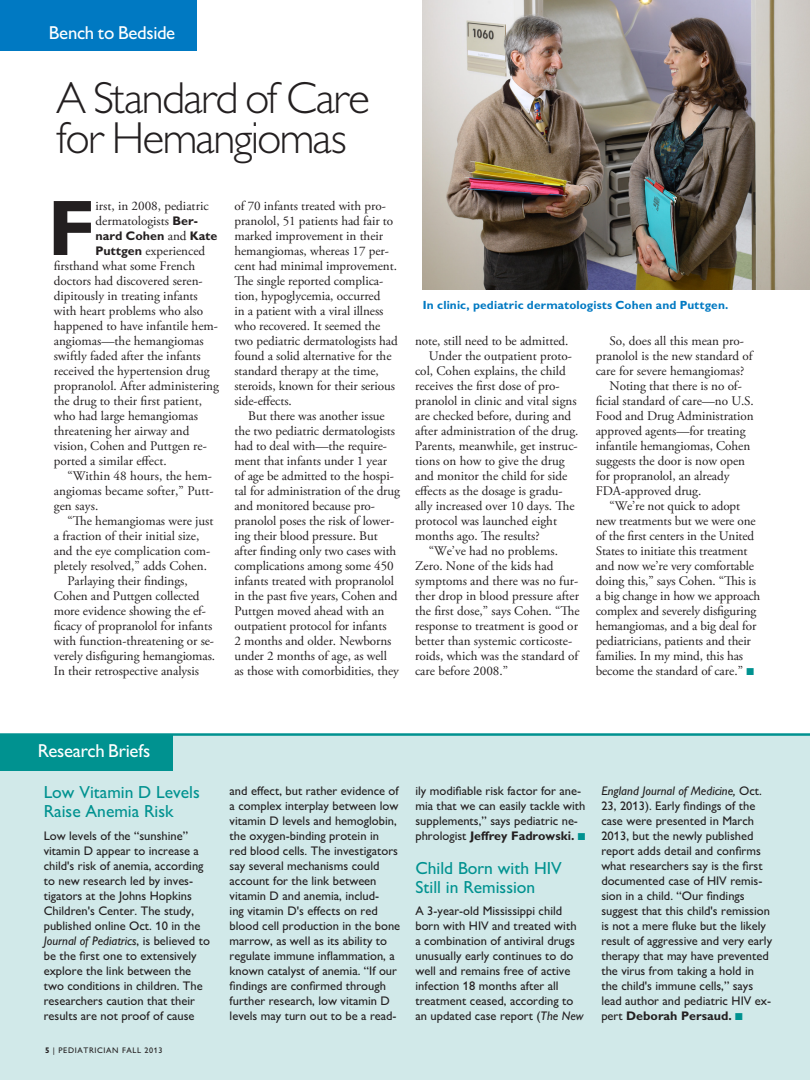
<style>
.page{position:relative;width:810px;height:1080px;background:#fff}
.page>*{position:absolute;margin:0;border:0;box-sizing:border-box;transform-origin:0 0}
.text__1_drop{font:700 79.12px "Gill Sans MT Std";color:#231f20}
._36_head{font:300 45px/40px "Gill Sans MT Std";letter-spacing:-.035em;color:#231f20}
.t1{font:500 18.75px "Gill Sans MT Std";letter-spacing:-.015em;color:#fff}
.Research_Notes_hed{font:500 17.5px/18.8px "Gill Sans MT Std";color:#009290}
.text__2{font:13.12px/15px "Adobe Garamond Pro";letter-spacing:-.005em;color:#231f20}
.text__1_drop-2{font:13.12px/15px "Adobe Garamond Pro";color:#231f20}
.sidebar__1{font:500 12.5px/15px "Gill Sans MT Std";color:#231f20}
.text__1_drop-3{font:700 12.5px "Gill Sans MT Std";color:#231f20}
.t2{font:700 11.88px "Gill Sans MT Std";letter-spacing:.01em;color:#0079c2}
.t3{font:500 8.12px "Gill Sans MT Std";letter-spacing:.075em;color:#231f20}
.s1{font-family:"Gill Sans MT Std";font-weight:700;font-size:12.5px}
.s2{font-family:"Adobe Garamond Pro";font-weight:400;font-size:13.12px}
.s3{color:#009290}
.s4{font-style:italic}
.s5{font-weight:700}
</style>
<div class="page">
<div style="left:0;top:0;width:196px;height:51px;background:#0079c2"></div>
<div style="left:0;top:736px;width:810px;height:344px;background:#d1e9e9"></div>
<div style="left:0;top:735px;width:172px;height:36px;background:#009290"></div>
<hr style="left:0;top:733px;width:810px;height:3px;background:#009290">
<img style="left:423px;top:0;width:387px;height:290px">
<p class="t1" style="left:49px;top:22px;width:128px">Bench to Bedside</p>
<p class="_36_head" style="left:56px;top:78px;width:315px">A Standard of Care for Hemangiomas</p>
<p class="text__1_drop" style="left:48px;top:179px;width:49px">F</p>
<p class="text__1_drop-2" style="left:96px;top:199px;width:115px">irst, in 2008, pediatric dermatologists <span class="s1">Ber-</span></p>
<p class="text__2" style="left:234px;top:199px;width:165px">of 70 infants treated with pro&shy;pranolol, 51 patients had fair to marked improvement in their hemangiomas, whereas 17 per&shy;cent had minimal improvement.<br>The single reported complica&shy;tion, hypoglycemia, occurred<br>in a patient with a viral illness who recovered. It seemed the two pediatric dermatologists had found a solid alternative for the standard therapy at the time, steroids, known for their serious side-effects.</p>
<p class="text__2" style="left:234px;top:409px;width:167px;text-indent:14px">But there was another issue the two pediatric dermatologists had to deal with—the require&shy;ment that infants under 1 year of age be admitted to the hospi&shy;tal for administration of the drug and monitored because pro&shy;pranolol poses the risk of lower&shy;ing their blood pressure. But after finding only two cases with complications among some 450 infants treated with propranolol in the past five years, Cohen and<br>Puttgen moved ahead with an outpatient protocol for infants<br>2 months and older. Newborns under 2 months of age, as well<br>as those with comorbidities, they</p>
<p class="text__1_drop-3" style="left:96px;top:228px;width:124px">nard Cohen <span class="s2">and</span> Kate</p>
<p class="text__1_drop-2" style="left:54px;top:244px;width:167px;text-indent:42px"><span class="s1">Puttgen</span> experienced firsthand what some French doctors had discovered seren&shy;dipitously in treating infants with heart problems who also happened to have infantile hem&shy;angiomas—the hemangiomas swiftly faded after the infants received the hypertension drug propranolol. After administering the drug to their first patient, who had large hemangiomas threatening her airway and vision, Cohen and Puttgen re&shy;ported a similar effect.</p>
<p class="text__2" style="left:54px;top:469px;width:162px;text-indent:14px">“Within 48 hours, the hem&shy;angiomas became softer,” Putt&shy;gen says.</p>
<p class="text__2" style="left:54px;top:514px;width:161px;text-indent:14px">“The hemangiomas were just a fraction of their initial size, and the eye complication com&shy;pletely resolved,” adds Cohen.</p>
<p class="text__2" style="left:54px;top:574px;width:163px;text-indent:14px">Parlaying their findings,<br>Cohen and Puttgen collected more evidence showing the ef&shy;ficacy of propranolol for infants with function-threatening or se&shy;verely disfiguring hemangiomas.<br>In their retrospective analysis</p>
<p class="t2" style="left:423px;top:298px;width:307px">In clinic, pediatric dermatologists Cohen and Puttgen.</p>
<p class="text__2" style="left:415px;top:334px;width:155px">note, still need to be admitted.</p>
<p class="text__2" style="left:415px;top:349px;width:165px;text-indent:14px">Under the outpatient proto&shy;col, Cohen explains, the child receives the first dose of pro&shy;pranolol in clinic and vital signs are checked before, during and after administration of the drug.<br>Parents, meanwhile, get instruc&shy;tions on how to give the drug and monitor the child for side effects as the dosage is gradu&shy;ally increased over 10 days. The protocol was launched eight months ago. The results?</p>
<p class="text__2" style="left:415px;top:544px;width:166px;text-indent:14px">“We’ve had no problems.<br>Zero. None of the kids had symptoms and there was no fur&shy;ther drop in blood pressure after the first dose,” says Cohen. “The response to treatment is good or better than systemic corticoste&shy;roids, which was the standard of care before 2008.”</p>
<p class="text__2" style="left:596px;top:334px;width:158px;text-indent:14px">So, does all this mean pro&shy;pranolol is the new standard of care for severe hemangiomas?</p>
<p class="text__2" style="left:596px;top:379px;width:160px;text-indent:14px">Noting that there is no of&shy;ficial standard of care—no U.S.<br>Food and Drug Administration approved agents—for treating infantile hemangiomas, Cohen suggests the door is now open for propranolol, an already<br>FDA-approved drug.</p>
<p class="text__2" style="left:596px;top:499px;width:166px;text-indent:14px">“We’re not quick to adopt new treatments but we were one of the first centers in the United<br>States to initiate this treatment and now we’re very comfortable doing this,” says Cohen. “This is a big change in how we approach complex and severely disfiguring hemangiomas, and a big deal for pediatricians, patients and their families. In my mind, this has become the standard of care.” <span class="s3">■</span></p>
<p class="t1" style="left:38px;top:739px;width:114px">Research Briefs</p>
<p class="Research_Notes_hed" style="left:44px;top:783px;width:158px">Low Vitamin D Levels<br>Raise Anemia Risk</p>
<p class="sidebar__1" style="left:44px;top:828px;width:168px">Low levels of the “sunshine” vitamin D appear to increase a child's risk of anemia, according to new research led by inves&shy;tigators at the Johns Hopkins<br>Children's Center. The study, published online Oct. 10 in the<br><span class="s4">Journal of Pediatrics</span>, is believed to be the first one to extensively explore the link between the two conditions in children. The researchers caution that their results are not proof of cause</p>
<p class="t3" style="left:45px;top:1045px;width:119px"><span class="s5">5</span> | PEDIATRICIAN FALL 2013</p>
<p class="sidebar__1" style="left:230px;top:783px;width:172px">and effect, but rather evidence of a complex interplay between low vitamin D levels and hemoglobin, the oxygen-binding protein in<br>red blood cells. The investigators say several mechanisms could account for the link between vitamin D and anemia, includ-<br>ing vitamin D's effects on red blood cell production in the bone marrow, as well as its ability to regulate immune inflammation, a known catalyst of anemia. “If our findings are confirmed through further research, low vitamin D levels may turn out to be a read-</p>
<p class="sidebar__1" style="left:415px;top:783px;width:172px">ily modifiable risk factor for ane&shy;mia that we can easily tackle with supplements,” says pediatric ne&shy;phrologist <span class="s5">Jeffrey Fadrowski.</span> <span class="s3">■</span></p>
<p class="Research_Notes_hed" style="left:415px;top:858px;width:148px">Child Born with HIV<br>Still in Remission</p>
<p class="sidebar__1" style="left:415px;top:903px;width:170px">A 3-year-old Mississippi child born with HIV and treated with a combination of antiviral drugs unusually early continues to do well and remains free of active infection 18 months after all treatment ceased, according to an updated case report (<span class="s4">The New</span></p>
<p class="sidebar__1" style="left:601px;top:783px;width:172px"><span class="s4">England Journal of Medicine,</span> Oct.<br>23, 2013). Early findings of the case were presented in March<br>2013, but the newly published report adds detail and confirms what researchers say is the first documented case of HIV remis&shy;sion in a child. “Our findings suggest that this child's remission is not a mere fluke but the likely result of aggressive and very early therapy that may have prevented the virus from taking a hold in the child's immune cells,” says lead author and pediatric HIV ex&shy;pert <span class="s5">Deborah Persaud.</span> <span class="s3">■</span></p>
</div>
